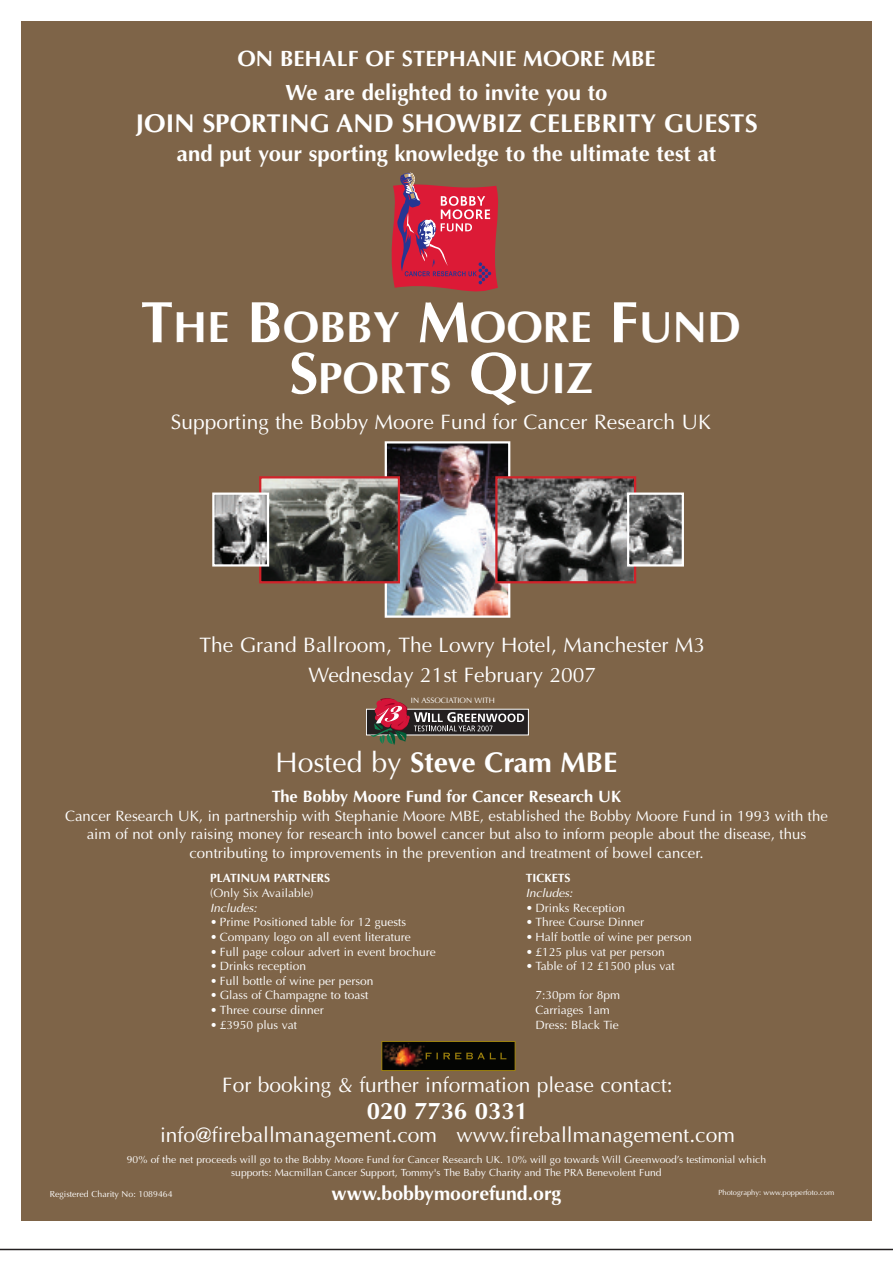
<style>
.page{position:relative;width:893px;height:1263px;background:#fff}
.page>*{position:absolute;margin:0;border:0;box-sizing:border-box;transform-origin:0 0}
.t1{font:700 43.8px/51px "Optima";color:#fff;text-align:center}
.t2{font:700 28.5px "Optima";color:#fff}
.t3{font:700 25.8px "Optima";color:#fff}
.t4{font:700 24px "Optima";color:#fff}
.t5{font:700 22.2px/33.3px "Optima";color:#fff;text-align:center}
.t6{font:21px/30px "Optima";color:#fff;text-align:center}
.t7{font:700 19.5px "Optima";color:#fff}
.t8{font:700 16.5px "Optima";color:#fff}
.t9{font:15px/18.3px "Optima";color:#fff;text-align:center}
.t10{font:12px/14.5px "Optima";color:#fff}
.t11{font:700 12px "Optima";color:#fff}
.t12{font:italic 12px "Optima";color:#fff}
.t13{font:10.35px/12.6px "Optima";color:#fff;text-align:center}
.t14{font:8.85px "Optima";color:#fff}
.t15{font:7.8px "Optima";color:#fff}
.t16{font:7.5px "Optima";color:#fff}
.s1{font-size:58.5px}
.s2{font-weight:400}
</style>
<div class="page">
<div style="left:21px;top:21px;width:851px;height:1199px;background:#7e6448"></div>
<img style="left:388px;top:444px;width:119px;height:171px">
<div style="left:385px;top:441px;width:125px;height:177px;border:2px solid #fff"></div>
<svg style="left:392px;top:172px;width:106px;height:119px;background:#c0374e"></svg>
<img style="left:262px;top:479px;width:135px;height:101px">
<div style="left:259px;top:476px;width:141px;height:107px;border:2px solid #d1232a"></div>
<img style="left:498px;top:479px;width:135px;height:101px">
<div style="left:495px;top:476px;width:141px;height:107px;border:2px solid #d1232a"></div>
<img style="left:215px;top:495px;width:51px;height:68px">
<div style="left:212px;top:492px;width:57px;height:74px;border:2px solid #fff"></div>
<img style="left:630px;top:495px;width:51px;height:68px">
<div style="left:627px;top:492px;width:57px;height:74px;border:2px solid #fff"></div>
<div style="left:382px;top:1042px;width:133px;height:28px;background:#040503"></div>
<img style="left:383px;top:1043px;width:42px;height:24px">
<svg style="left:425px;top:1052px;width:81px;height:7px"></svg>
<div style="left:381px;top:1041px;width:135px;height:30px;border:1px solid #9d810d"></div>
<div style="left:366px;top:709px;width:162px;height:26px;background:#231f20"></div>
<div style="left:366px;top:709px;width:163px;height:26px;border:1px solid #fff"></div>
<svg style="left:370px;top:698px;width:154px;height:47px"></svg>
<h3 class="t5" style="left:237px;top:42px;width:420px">ON BEHALF OF STEPHANIE MOORE MBE<br>We are delighted to invite you to</h3>
<h3 class="t3" style="left:136px;top:108px;width:624px">JOIN SPORTING AND SHOWBIZ CELEBRITY GUESTS</h3>
<h3 class="t5" style="left:177px;top:136px;width:541px">and put your sporting knowledge to the ultimate test at</h3>
<h1 class="t1" style="left:141px;top:301px;width:602px"><span class="s1">T</span>HE <span class="s1">B</span>OBBY <span class="s1">M</span>OORE <span class="s1">F</span>UND<br><span class="s1">S</span>PORTS <span class="s1">Q</span>UIZ</h1>
<h3 class="t6" style="left:171px;top:407px;width:541px">Supporting the Bobby Moore Fund for Cancer Research UK</h3>
<h3 class="t6" style="left:199px;top:629px;width:507px">The Grand Ballroom, The Lowry Hotel, Manchester M3<br>Wednesday 21st February 2007</h3>
<p class="t15" style="left:411px;top:696px;width:86px">IN ASSOCIATION WITH</p>
<h2 class="t2" style="left:276px;top:745px;width:343px"><span class="s2">Hosted by</span> Steve Cram MBE</h2>
<h3 class="t8" style="left:272px;top:787px;width:351px">The Bobby Moore Fund for Cancer Research UK</h3>
<p class="t9" style="left:65px;top:807px;width:764px">Cancer Research UK, in partnership with Stephanie Moore MBE, established the Bobby Moore Fund in 1993 with the aim of not only raising money for research into bowel cancer but also to inform people about the disease, thus contributing to improvements in the prevention and treatment of bowel cancer.</p>
<p class="t11" style="left:210px;top:871px;width:122px">PLATINUM PARTNERS</p>
<p class="t10" style="left:210px;top:886px;width:105px">(Only Six Available)</p>
<p class="t12" style="left:210px;top:900px;width:48px">Includes:</p>
<p class="t10" style="left:210px;top:915px;width:198px">• Prime Positioned table for 12 guests</p>
<p class="t10" style="left:210px;top:930px;width:202px">• Company logo on all event literature</p>
<p class="t10" style="left:210px;top:944px;width:227px">• Full page colour advert in event brochure</p>
<p class="t10" style="left:210px;top:959px;width:98px">• Drinks reception</p>
<p class="t10" style="left:210px;top:973px;width:165px">• Full bottle of wine per person</p>
<p class="t10" style="left:210px;top:988px;width:160px">• Glass of Champagne to toast</p>
<p class="t10" style="left:210px;top:1002px;width:115px">• Three course dinner</p>
<p class="t10" style="left:210px;top:1017px;width:89px">• £3950 plus vat</p>
<p class="t11" style="left:526px;top:871px;width:46px">TICKETS</p>
<p class="t12" style="left:526px;top:886px;width:48px">Includes:</p>
<p class="t10" style="left:526px;top:900px;width:101px">• Drinks Reception</p>
<p class="t10" style="left:526px;top:915px;width:120px">• Three Course Dinner</p>
<p class="t10" style="left:526px;top:929px;width:168px">• Half bottle of wine per person</p>
<p class="t10" style="left:526px;top:944px;width:141px">• £125 plus vat per person</p>
<p class="t10" style="left:526px;top:959px;width:151px">• Table of 12 £1500 plus vat</p>
<p class="t10" style="left:535px;top:988px;width:86px">7:30pm for 8pm<br>Carriages 1am<br>Dress: Black Tie</p>
<h3 class="t6" style="left:222px;top:1070px;width:452px">For booking &amp; further information please contact:</h3>
<h3 class="t4" style="left:367px;top:1097px;width:163px">020 7736 0331</h3>
<h3 class="t6" style="left:160px;top:1119px;width:576px">info@fireballmanagement.com www.fireballmanagement.com</h3>
<p class="t13" style="left:127px;top:1153px;width:641px">90% of the net proceeds will go to the Bobby Moore Fund for Cancer Research UK. 10% will go towards Will Greenwood’s testimonial which supports: Macmillan Cancer Support, Tommy's The Baby Charity and The PRA Benevolent Fund</p>
<h3 class="t7" style="left:332px;top:1181px;width:231px">www.bobbymoorefund.org</h3>
<p class="t16" style="left:718px;top:1188px;width:117px">Photography: www.popperfoto.com</p>
<p class="t14" style="left:50px;top:1189px;width:124px">Registered Charity No: 1089464</p>
</div>
